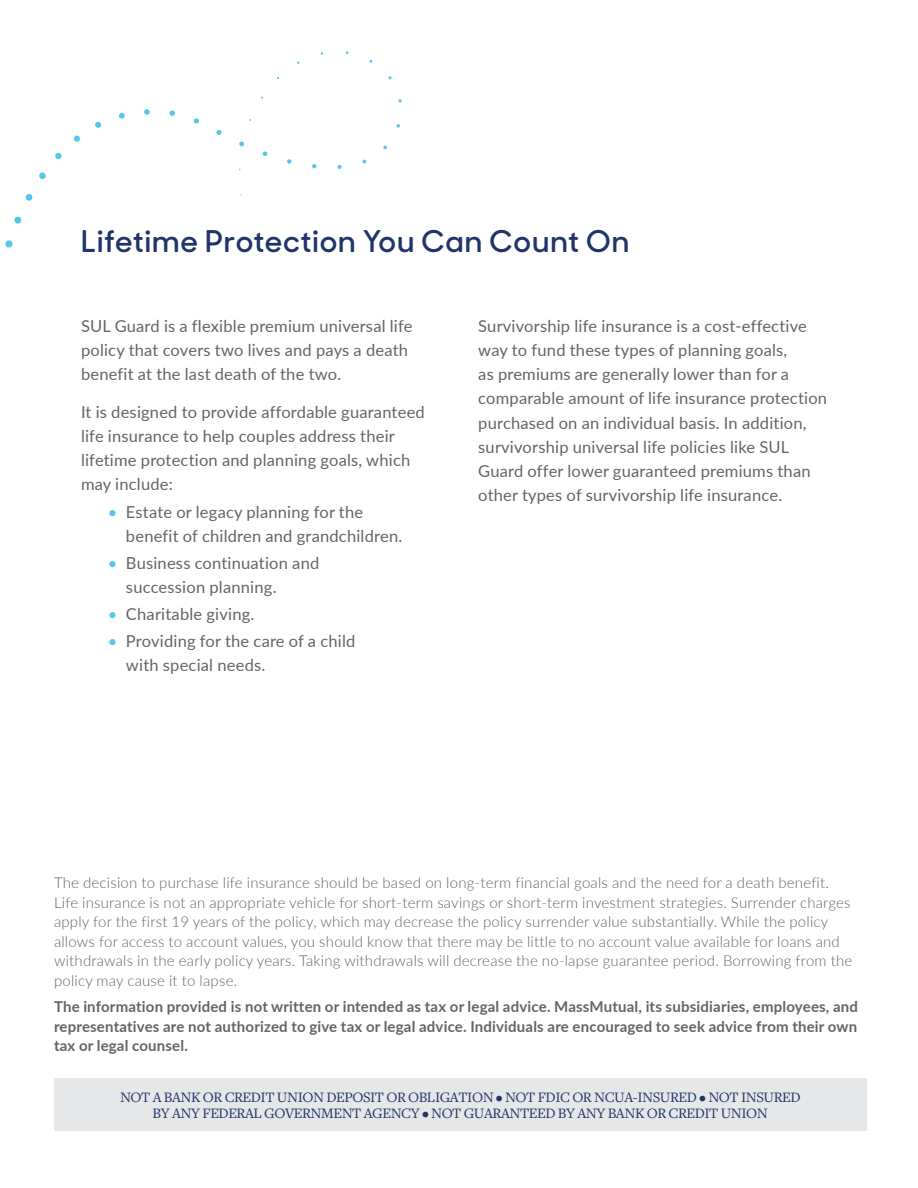
<style>
.page{position:relative;width:918px;height:1188px;background:#fff}
.page>*{position:absolute;margin:0;border:0;box-sizing:border-box;transform-origin:0 0}
.t1{font:600 30px "MM Sharp Sans";letter-spacing:.03em;color:#213469}
.t2{font:16.5px/24px "Lato";letter-spacing:.015em;color:#636466}
.t3{font:300 15px/19.5px "Lato";letter-spacing:.015em;color:#636466}
.t4{font:700 15px/19.5px "Lato";letter-spacing:.01em;color:#636466;text-align:justify}
.t5{font:15px/16.5px "Freight Text Pro";letter-spacing:-.03em;color:#213469;text-align:center}
.s1{color:#54c8e8}
</style>
<div class="page">
<div style="left:54px;top:1079px;width:813px;height:52px;background:#e6e7e8"></div>
<svg style="left:5px;top:240px;width:8px;height:8px"></svg>
<svg style="left:14px;top:216px;width:8px;height:8px"></svg>
<svg style="left:25px;top:194px;width:8px;height:7px"></svg>
<svg style="left:39px;top:172px;width:7px;height:7px"></svg>
<svg style="left:55px;top:152px;width:7px;height:8px"></svg>
<svg style="left:73px;top:135px;width:7px;height:7px"></svg>
<svg style="left:95px;top:121px;width:7px;height:7px"></svg>
<svg style="left:119px;top:113px;width:6px;height:6px"></svg>
<svg style="left:144px;top:109px;width:6px;height:6px"></svg>
<svg style="left:169px;top:110px;width:6px;height:6px"></svg>
<svg style="left:193px;top:118px;width:6px;height:6px"></svg>
<svg style="left:216px;top:130px;width:6px;height:5px"></svg>
<svg style="left:262px;top:151px;width:6px;height:5px"></svg>
<svg style="left:287px;top:159px;width:5px;height:5px"></svg>
<svg style="left:312px;top:164px;width:4px;height:4px"></svg>
<svg style="left:337px;top:165px;width:5px;height:4px"></svg>
<svg style="left:362px;top:159px;width:5px;height:5px"></svg>
<svg style="left:383px;top:145px;width:4px;height:5px"></svg>
<svg style="left:396px;top:124px;width:4px;height:4px"></svg>
<svg style="left:398px;top:99px;width:4px;height:4px"></svg>
<svg style="left:388px;top:76px;width:4px;height:4px"></svg>
<svg style="left:239px;top:141px;width:5px;height:6px"></svg>
<h1 class="t1" style="left:81px;top:218px;width:550px">Lifetime Protection You Can Count On</h1>
<p class="t2" style="left:81px;top:314px;width:333px">SUL Guard is a flexible premium universal life policy that covers two lives and pays a death benefit at the last death of the two.</p>
<p class="t2" style="left:81px;top:399px;width:345px">It is designed to provide affordable guaranteed life insurance to help couples address their lifetime protection and planning goals, which may include:</p>
<p class="t2" style="left:126px;top:500px;width:278px;text-indent:-18px"><span class="s1">•</span> Estate or legacy planning for the benefit of children and grandchildren.</p>
<p class="t2" style="left:126px;top:551px;width:195px;text-indent:-18px"><span class="s1">•</span> Business continuation and succession planning.</p>
<p class="t2" style="left:108px;top:602px;width:148px"><span class="s1">•</span> Charitable giving.</p>
<p class="t2" style="left:126px;top:629px;width:231px;text-indent:-18px"><span class="s1">•</span> Providing for the care of a child with special needs.</p>
<p class="t2" style="left:478px;top:314px;width:350px">Survivorship life insurance is a cost-effective way to fund these types of planning goals,<br>as premiums are generally lower than for a comparable amount of life insurance protection purchased on an individual basis. In addition, survivorship universal life policies like SUL Guard offer lower guaranteed premiums than other types of survivorship life insurance.</p>
<p class="t3" style="left:54px;top:873px;width:800px">The decision to purchase life insurance should be based on long-term financial goals and the need for a death benefit.<br>Life insurance is not an appropriate vehicle for short-term savings or short-term investment strategies. Surrender charges apply for the first 19 years of the policy, which may decrease the policy surrender value substantially. While the policy allows for access to account values, you should know that there may be little to no account value available for loans and withdrawals in the early policy years. Taking withdrawals will decrease the no-lapse guarantee period. Borrowing from the policy may cause it to lapse.</p>
<p class="t4" style="left:54px;top:996px;width:806px">The information provided is not written or intended as tax or legal advice. MassMutual, its subsidiaries, employees, and representatives are not authorized to give tax or legal advice. Individuals are encouraged to seek advice from their own tax or legal counsel.</p>
<p class="t5" style="left:120px;top:1088px;width:682px">NOT A BANK OR CREDIT UNION DEPOSIT OR OBLIGATION • NOT FDIC OR NCUA-INSURED • NOT INSURED<br>BY ANY FEDERAL GOVERNMENT AGENCY • NOT GUARANTEED BY ANY BANK OR CREDIT UNION</p>
</div>
